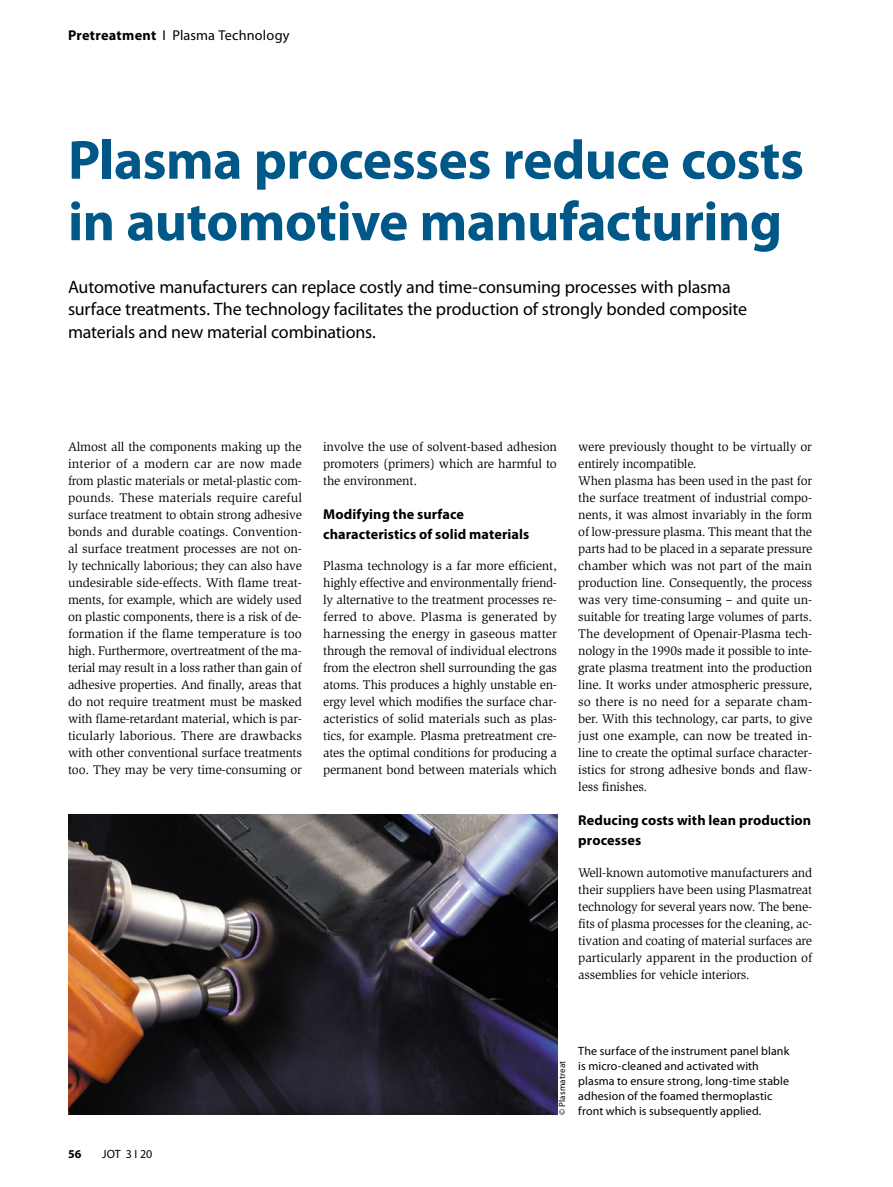
<style>
.page{position:relative;width:893px;height:1187px;background:#fff}
.page>*{position:absolute;margin:0;border:0;box-sizing:border-box;transform-origin:0 0}
.Title_1_kleiner{font:700 55.5px/61.5px "Myriad Pro";letter-spacing:-.01em;color:#005888}
.Trailer_1{font:18px/22.5px "Myriad Pro";letter-spacing:-.01em;color:#000}
.SectionHeading_1_x{font:700 14.25px/19.5px "Myriad Pro";letter-spacing:.005em;color:#000}
.Category_x{font:14.25px "Myriad Pro";letter-spacing:.01em;color:#000}
.Para_x{font:12.9px/17px "Slimbach Std";letter-spacing:-.015em;color:#000;text-align:justify}
.Image_Caption_x{font:12px/15px "Myriad Pro";letter-spacing:.01em;color:#000}
.NoXML_Fußzeile{font:12px "Myriad Pro";color:#000}
.NoXML_Pagina{font:700 12px "Myriad Pro";color:#000}
.Image_Source_x{font:9px "Myriad Pro";letter-spacing:.015em;color:#000}
.s1{font-weight:700}
</style>
<div class="page">
<img style="left:68px;top:814px;width:489px;height:300px">
<p class="Category_x" style="left:68px;top:27px;width:223px"><span class="s1">Pretreatment</span> I Plasma Technology</p>
<p class="Title_1_kleiner" style="left:68px;top:127px;width:737px">Plasma processes reduce costs in automotive manufacturing</p>
<p class="Trailer_1" style="left:68px;top:275px;width:681px">Automotive manufacturers can replace costly and time-consuming processes with plasma surface treatments. The technology facilitates the production of strongly bonded composite materials and new material combinations.</p>
<p class="Para_x" style="left:68px;top:438px;width:235px">Almost all the components making up the interior of a modern car are now made from plastic materials or metal-plastic com&shy;pounds. These materials require careful surface treatment to obtain strong adhesive bonds and durable coatings. Convention&shy;al surface treatment processes are not on&shy;ly technically laborious; they can also have undesirable side-effects. With flame treat&shy;ments, for example, which are widely used on plastic components, there is a risk of de&shy;formation if the flame temperature is too high. Furthermore, overtreatment of the ma&shy;terial may result in a loss rather than gain of adhesive properties. And finally, areas that do not require treatment must be masked with flame-retardant material, which is par&shy;ticularly laborious. There are drawbacks with other conventional surface treatments too. They may be very time-consuming or</p>
<p class="Para_x" style="left:323px;top:438px;width:235px">involve the use of solvent-based adhesion promoters (primers) which are harmful to the environment.</p>
<p class="SectionHeading_1_x" style="left:323px;top:504px;width:208px">Modifying the surface characteristics of solid materials</p>
<p class="Para_x" style="left:323px;top:557px;width:235px">Plasma technology is a far more efficient, highly effective and environmentally friend&shy;ly alternative to the treatment processes re&shy;ferred to above. Plasma is generated by harnessing the energy in gaseous matter through the removal of individual electrons from the electron shell surrounding the gas atoms. This produces a highly unstable en&shy;ergy level which modifies the surface char&shy;acteristics of solid materials such as plas&shy;tics, for example. Plasma pretreatment cre&shy;ates the optimal conditions for producing a permanent bond between materials which</p>
<p class="Para_x" style="left:578px;top:438px;width:235px">were previously thought to be virtually or entirely incompatible.</p>
<p class="Para_x" style="left:578px;top:472px;width:235px">When plasma has been used in the past for the surface treatment of industrial compo&shy;nents, it was almost invariably in the form of low-pressure plasma. This meant that the parts had to be placed in a separate pressure chamber which was not part of the main production line. Consequently, the process was very time-consuming – and quite un&shy;suitable for treating large volumes of parts.<br>The development of Openair-Plasma tech&shy;nology in the 1990s made it possible to inte&shy;grate plasma treatment into the production line. It works under atmospheric pressure, so there is no need for a separate cham&shy;ber. With this technology, car parts, to give just one example, can now be treated in&shy;line to create the optimal surface character&shy;istics for strong adhesive bonds and flaw&shy;less finishes.</p>
<p class="SectionHeading_1_x" style="left:578px;top:810px;width:234px">Reducing costs with lean production processes</p>
<p class="Para_x" style="left:578px;top:863px;width:235px">Well-known automotive manufacturers and their suppliers have been using Plasmatreat technology for several years now. The bene&shy;fits of plasma processes for the cleaning, ac&shy;tivation and coating of material surfaces are particularly apparent in the production of assemblies for vehicle interiors.</p>
<p class="NoXML_Pagina" style="left:68px;top:1145px;width:15px">56</p>
<p class="NoXML_Fußzeile" style="left:102px;top:1146px;width:52px">JOT 3 I 20</p>
<p class="Image_Source_x" style="left:556px;top:1114px;width:55px;rotate:-90deg">© Plasmatreat</p>
<p class="Image_Caption_x" style="left:578px;top:1042px;width:213px">The surface of the instrument panel blank is micro-cleaned and activated with plasma to ensure strong, long-time stable adhesion of the foamed thermoplastic front which is subsequently applied.</p>
</div>
